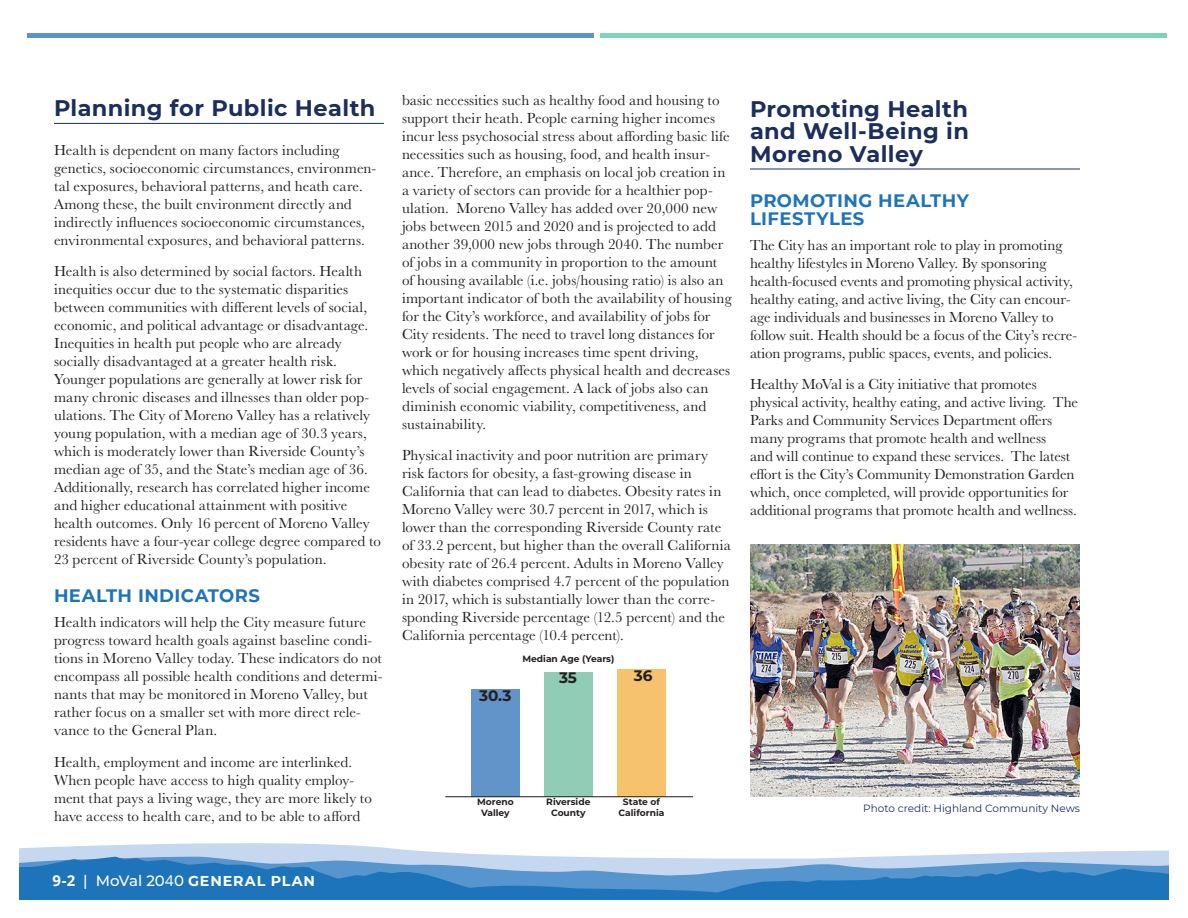
<style>
.page{position:relative;width:1188px;height:918px;background:#fff}
.page>*{position:absolute;margin:0;border:0;box-sizing:border-box;transform-origin:0 0}
.Heading_2{font:700 22.5px/22.5px "Montserrat";letter-spacing:.015em;color:#1b2e5d;text-align:justify}
.Heading_3{font:700 18px/18px "Montserrat";letter-spacing:.025em;color:#1e74bb}
.t1{font:700 15.3px "Montserrat";color:#231f20}
.t2{font:15px/18px "Baskerville URW";letter-spacing:.005em;color:#231f20}
.t3{font:700 14.25px "Montserrat";letter-spacing:.06em;color:#fff}
.Photo_caption{font:10.5px "Montserrat";color:#1b2e5d}
.t4{font:700 9.15px/10.9px "Montserrat";color:#231f20;text-align:center}
.s1{font-family:"Open Sans";font-size:15px}
.s2{font-weight:500;font-size:15px}
.s3{font-family:"Open Sans";font-weight:400;font-size:15px}
</style>
<div class="page">
<div style="left:28px;top:33px;width:566px;height:5px;background:#5695cd"></div>
<div style="left:600px;top:33px;width:567px;height:5px;background:#7dd5b8"></div>
<svg style="left:20px;top:843px;width:1148px;height:14px"></svg>
<svg style="left:20px;top:857px;width:1148px;height:42px;background:#4d90c9"></svg>
<hr style="left:54px;top:123px;width:330px;height:1px;background:#1b2e5d">
<hr style="left:750px;top:169px;width:330px;height:1px;background:#1b2e5d">
<div style="left:471px;top:690px;width:49px;height:107px;background:#6293c9"></div>
<div style="left:544px;top:672px;width:48px;height:125px;background:#90ccb6"></div>
<div style="left:618px;top:669px;width:48px;height:128px;background:#f7c26d"></div>
<hr style="left:445px;top:796px;width:248px;height:1px;background:#231f20">
<img style="left:750px;top:544px;width:330px;height:252px">
<p class="Heading_2" style="left:54px;top:96px;width:323px">Planning for Public Health</p>
<p class="t2" style="left:54px;top:140px;width:324px">Health is dependent on many factors including genetics, socioeconomic circumstances, environmen&shy;tal exposures, behavioral patterns, and heath care.<br>Among these, the built environment directly and indirectly influences socioeconomic circumstances, environmental exposures, and behavioral patterns.</p>
<p class="t2" style="left:54px;top:262px;width:329px">Health is also determined by social factors. Health inequities occur due to the systematic disparities between communities with different levels of social, economic, and political advantage or disadvantage.<br>Inequities in health put people who are already socially disadvantaged at a greater health risk.<br>Younger populations are generally at lower risk for many chronic diseases and illnesses than older pop&shy;ulations. The City of Moreno Valley has a relatively young population, with a median age of 30.3 years, which is moderately lower than Riverside County’s median age of 35, and the State’s median age of 36.<br>Additionally, research has correlated higher income and higher educational attainment with positive health outcomes. Only 16 percent of Moreno Valley residents have a four-year college degree compared to 23 percent of Riverside County’s population.</p>
<p class="Heading_3" style="left:54px;top:586px;width:207px">HEALTH INDICATORS</p>
<p class="t2" style="left:54px;top:613px;width:330px">Health indicators will help the City measure future progress toward health goals against baseline condi&shy;tions in Moreno Valley today. These indicators do not encompass all possible health conditions and determi&shy;nants that may be monitored in Moreno Valley, but rather focus on a smaller set with more direct rele&shy;vance to the General Plan.</p>
<p class="t2" style="left:54px;top:752px;width:320px">Health, employment and income are interlinked.<br>When people have access to high quality employ&shy;ment that pays a living wage, they are more likely to have access to health care, and to be able to afford</p>
<p class="t2" style="left:402px;top:90px;width:331px">basic necessities such as healthy food and housing to support their heath. People earning higher incomes incur less psychosocial stress about affording basic life necessities such as housing, food, and health insur&shy;ance. Therefore, an emphasis on local job creation in a variety of sectors can provide for a healthier pop&shy;ulation. Moreno Valley has added over 20,000 new jobs between 2015 and 2020 and is projected to add another 39,000 new jobs through 2040. The number of jobs in a community in proportion to the amount of housing available (i.e. jobs/housing ratio) is also an important indicator of both the availability of housing for the City’s workforce, and availability of jobs for City residents. The need to travel long distances for work or for housing increases time spent driving, which negatively affects physical health and decreases levels of social engagement. A lack of jobs also can diminish economic viability, competitiveness, and sustainability.</p>
<p class="t2" style="left:402px;top:446px;width:330px">Physical inactivity and poor nutrition are primary risk factors for obesity, a fast-growing disease in California that can lead to diabetes. Obesity rates in Moreno Valley were 30.7 percent in 2017, which is lower than the corresponding Riverside County rate of 33.2 percent, but higher than the overall California obesity rate of 26.4 percent. Adults in Moreno Valley with diabetes comprised 4.7 percent of the population in 2017, which is substantially lower than the corre&shy;sponding Riverside percentage (12.5 percent) and the California percentage (10.4 percent).</p>
<p class="t4" style="left:522px;top:652px;width:93px">Median Age (Years)</p>
<p class="t1" style="left:479px;top:684px;width:34px">30.3</p>
<p class="t1" style="left:559px;top:667px;width:19px">35</p>
<p class="t1" style="left:634px;top:664px;width:20px">36</p>
<p class="Heading_2" style="left:750px;top:97px;width:220px">Promoting Health and Well-Being in Moreno Valley</p>
<p class="Heading_3" style="left:750px;top:191px;width:220px">PROMOTING HEALTHY<br>LIFESTYLES</p>
<p class="t2" style="left:750px;top:235px;width:329px">The City has an important role to play in promoting healthy lifestyles in Moreno Valley. By sponsoring health-focused events and promoting physical activity, healthy eating, and active living, the City can encour&shy;age individuals and businesses in Moreno Valley to follow suit. Health should be a focus of the City’s recre&shy;ation programs, public spaces, events, and policies.</p>
<p class="t2" style="left:750px;top:375px;width:330px">Healthy MoVal is a City initiative that promotes physical activity, healthy eating, and active living. The Parks and Community Services Department offers many programs that promote health and wellness<br>and will continue to expand these services. The latest effort is the City’s Community Demonstration Garden which, once completed, will provide opportunities for additional programs that promote health and wellness.</p>
<p class="t4" style="left:477px;top:796px;width:38px">Moreno<br>Valley</p>
<p class="t4" style="left:546px;top:796px;width:46px">Riverside<br>County</p>
<p class="t4" style="left:619px;top:796px;width:47px">State of<br>California</p>
<p class="Photo_caption" style="left:863px;top:801px;width:218px">Photo credit: Highland Community News</p>
<p class="t3" style="left:52px;top:871px;width:264px"><span class="s1">9-2</span> <span class="s2">| MoVal 20</span><span class="s3">4</span><span class="s2">0</span> GENERAL PLAN</p>
</div>
